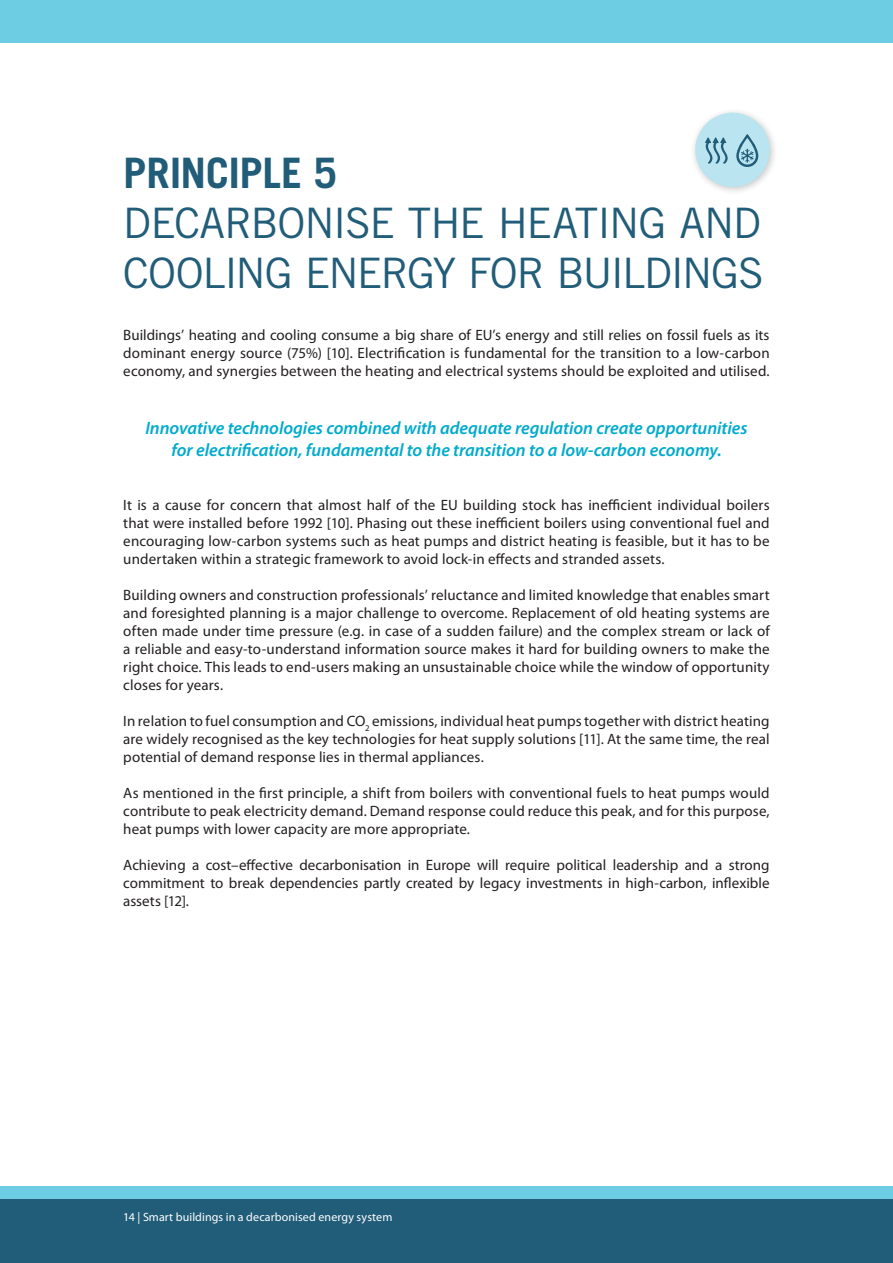
<style>
.page{position:relative;width:893px;height:1263px;background:#fff}
.page>*{position:absolute;margin:0;border:0;box-sizing:border-box;transform-origin:0 0}
.t1{font:42px/50.4px "Trade Gothic";letter-spacing:-.035em;color:#215d79}
.t2{font:700 42px "Trade Gothic";letter-spacing:-.01em;color:#215d79}
.t3{font:italic 600 18px/21.6px "Myriad Pro";letter-spacing:-.005em;color:#00abcd;text-align:center}
.t4{font:15px/18px "Myriad Pro";letter-spacing:.01em;color:#231f20;text-align:justify}
.t5{font:12px "Myriad Pro";letter-spacing:.01em;color:#fff}
</style>
<div class="page">
<div style="left:0;top:1199px;width:893px;height:64px;background:#215d79"></div>
<div style="left:0;top:0;width:893px;height:43px;background:#6dcde3"></div>
<div style="left:0;top:1186px;width:893px;height:13px;background:#6dcde3"></div>
<div style="left:690px;top:107px;width:88px;height:88px;background:#231f20;opacity:.25"></div>
<div style="left:695px;top:113px;width:75px;height:74px;background:#bae4ef;border-radius:50%"></div>
<svg style="left:705px;top:137px;width:23px;height:27px"></svg>
<svg style="left:736px;top:134px;width:22px;height:33px"></svg>
<h1 class="t2" style="left:123px;top:147px;width:216px">PRINCIPLE 5</h1>
<h1 class="t1" style="left:123px;top:197px;width:642px">DECARBONISE THE HEATING AND<br>COOLING ENERGY FOR BUILDINGS</h1>
<p class="t4" style="left:123px;top:326px;width:648px">Buildings’ heating and cooling consume a big share of EU’s energy and still relies on fossil fuels as its dominant energy source (75%) [10]. Electrification is fundamental for the transition to a low-carbon economy, and synergies between the heating and electrical systems should be exploited and utilised.</p>
<p class="t3" style="left:145px;top:417px;width:604px">Innovative technologies combined with adequate regulation create opportunities for electrification, fundamental to the transition to a low-carbon economy.</p>
<p class="t4" style="left:123px;top:495px;width:648px">It is a cause for concern that almost half of the EU building stock has inefficient individual boilers that were installed before 1992 [10]. Phasing out these inefficient boilers using conventional fuel and encouraging low-carbon systems such as heat pumps and district heating is feasible, but it has to be undertaken within a strategic framework to avoid lock-in effects and stranded assets.</p>
<p class="t4" style="left:123px;top:585px;width:648px">Building owners and construction professionals’ reluctance and limited knowledge that enables smart and foresighted planning is a major challenge to overcome. Replacement of old heating systems are often made under time pressure (e.g. in case of a sudden failure) and the complex stream or lack of a reliable and easy-to-understand information source makes it hard for building owners to make the right choice. This leads to end-users making an unsustainable choice while the window of opportunity closes for years.</p>
<p class="t4" style="left:123px;top:711px;width:648px">In relation to fuel consumption and CO<sub>2</sub> emissions, individual heat pumps together with district heating are widely recognised as the key technologies for heat supply solutions [11]. At the same time, the real potential of demand response lies in thermal appliances.</p>
<p class="t4" style="left:123px;top:783px;width:648px">As mentioned in the first principle, a shift from boilers with conventional fuels to heat pumps would contribute to peak electricity demand. Demand response could reduce this peak, and for this purpose, heat pumps with lower capacity are more appropriate.</p>
<p class="t4" style="left:123px;top:855px;width:648px">Achieving a cost–effective decarbonisation in Europe will require political leadership and a strong commitment to break dependencies partly created by legacy investments in high-carbon, inflexible assets [12].</p>
<p class="t5" style="left:123px;top:1209px;width:271px">14 | Smart buildings in a decarbonised energy system</p>
</div>
